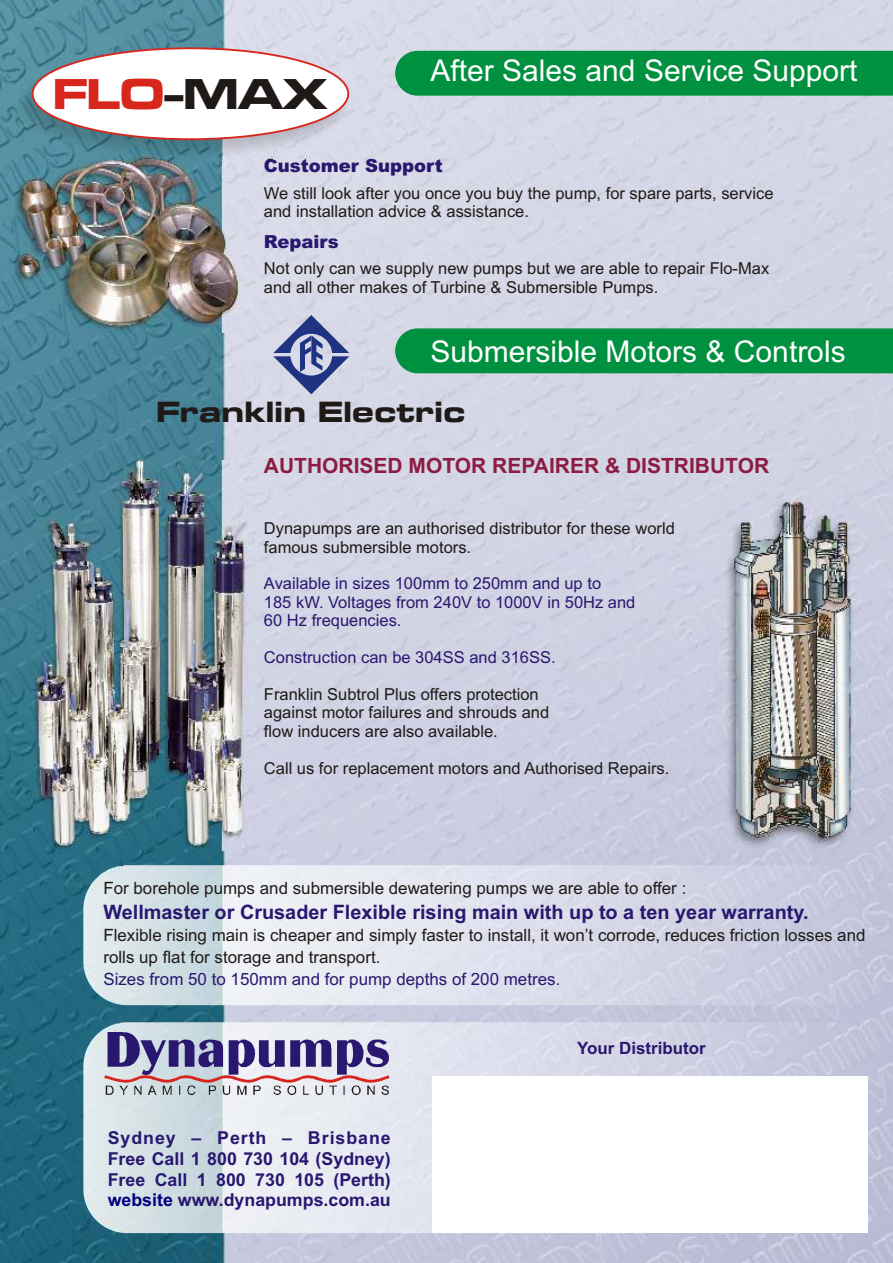
<style>
.page{position:relative;width:893px;height:1263px;background:#fff}
.page>*{position:absolute;margin:0;border:0;box-sizing:border-box;transform-origin:0 0}
.t1{font:44.85px "Microgramma D Bold Exte";color:#1f1a17}
.t2{font:30.45px "Microgramma D Bold Exte";letter-spacing:.035em;color:#1f1a17}
.t3{font:30px "Arial";color:#fff}
.t4{font:700 21px "Arial";color:#8c1c42}
.t5{font:700 19.8px "Arial";color:#291770}
.t6{font:900 18px "Arial";color:#291770}
.t7{font:700 17.85px/20.7px "Arial";color:#291770;text-align:justify}
.t8{font:16.95px/21.8px "Arial";color:#1f1a17}
.t9{font:16.95px "Arial";color:#291770}
.t10{font:700 16.95px "Arial";color:#291770}
.t11{font:16.5px/18.5px "Arial";color:#1f1a17}
.t12{font:16.5px/18.5px "Arial";color:#291770}
.s1{color:#d9261c}
.s2{color:#000080}
</style>
<div class="page">
<img style="left:0;top:0;width:893px;height:1263px">
<img style="left:83px;top:865px;width:807px;height:140px;border-radius:44px">
<img style="left:83px;top:1022px;width:807px;height:211px;border-radius:44px">
<svg style="left:273px;top:315px;width:76px;height:79px;background:#969ec3"></svg>
<img style="left:723px;top:500px;width:131px;height:351px">
<img style="left:34px;top:461px;width:216px;height:390px">
<img style="left:15px;top:156px;width:226px;height:176px">
<div style="left:432px;top:1076px;width:435px;height:157px;background:#fff"></div>
<svg style="left:104px;top:1032px;width:286px;height:63px;background:#a69db9"></svg>
<div style="left:395px;top:328px;width:498px;height:45px;background:#009140"></div>
<div style="left:395px;top:51px;width:498px;height:45px;background:#009140"></div>
<img style="left:19px;top:53px;width:331px;height:106px">
<svg style="left:32px;top:47px;width:317px;height:93px;background:#9d98a2"></svg>
<div style="left:34px;top:49px;width:313px;height:89px;background:#fff;border-radius:50%"></div>
<h1 class="t1" style="left:53px;top:74px;width:276px"><span class="s1">FLO</span>-MAX</h1>
<h3 class="t3" style="left:430px;top:59px;width:428px">After Sales and Service Support</h3>
<p class="t6" style="left:264px;top:159px;width:180px">Customer Support</p>
<p class="t11" style="left:264px;top:185px;width:511px">We still look after you once you buy the pump, for spare parts, service and installation advice &amp; assistance.</p>
<p class="t6" style="left:264px;top:235px;width:76px">Repairs</p>
<p class="t11" style="left:264px;top:261px;width:507px">Not only can we supply new pumps but we are able to repair Flo-Max and all other makes of Turbine &amp; Submersible Pumps.</p>
<h3 class="t3" style="left:430px;top:340px;width:417px">Submersible Motors &amp; Controls</h3>
<h2 class="t2" style="left:157px;top:398px;width:310px">Franklin Electric</h2>
<p class="t4" style="left:264px;top:457px;width:507px">AUTHORISED MOTOR REPAIRER &amp; DISTRIBUTOR</p>
<p class="t11" style="left:264px;top:521px;width:412px">Dynapumps are an authorised distributor for these world famous submersible motors.</p>
<p class="t12" style="left:264px;top:576px;width:373px">Available in sizes 100mm to 250mm and up to<br>185 kW. Voltages from 240V to 1000V in 50Hz and<br>60 Hz frequencies.</p>
<p class="t12" style="left:264px;top:650px;width:293px">Construction can be 304SS and 316SS.</p>
<p class="t11" style="left:264px;top:686px;width:287px">Franklin Subtrol Plus offers protection against motor failures and shrouds and flow inducers are also available.</p>
<p class="t11" style="left:264px;top:760px;width:407px">Call us for replacement motors and Authorised Repairs.</p>
<p class="t8" style="left:103px;top:879px;width:584px">For borehole pumps and submersible dewatering pumps we are able to offer :</p>
<p class="t8" style="left:103px;top:926px;width:764px">Flexible rising main is cheaper and simply faster to install, it won’t corrode, reduces friction losses and rolls up flat for storage and transport.</p>
<p class="t5" style="left:103px;top:904px;width:707px">Wellmaster or Crusader Flexible rising main with up to a ten year warranty.</p>
<p class="t9" style="left:103px;top:972px;width:458px">Sizes from 50 to 150mm and for pump depths of 200 metres.</p>
<p class="t10" style="left:577px;top:1042px;width:130px">Your Distributor</p>
<p class="t7" style="left:108px;top:1129px;width:285px">Sydney – Perth – Brisbane Free Call 1 800 730 104 (Sydney)<br>Free Call 1 800 730 105 (Perth) <span class="s2">website</span> www.dynapumps.com.au</p>
</div>
